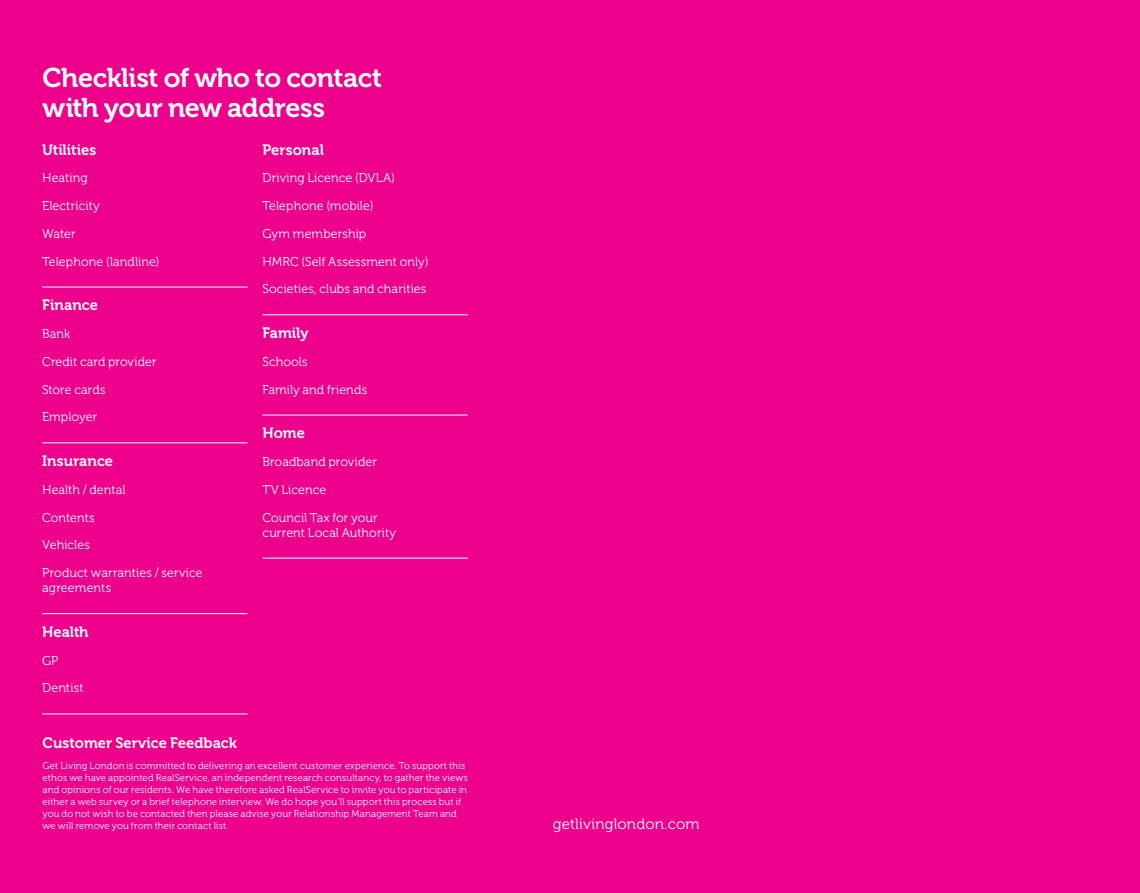
<style>
.page{position:relative;width:1140px;height:893px;background:#ec008c}
.page>*{position:absolute;margin:0;border:0;box-sizing:border-box;transform-origin:0 0}
.t1{font:27px/30px "Museo 700";letter-spacing:-.015em;color:#fff}
.t2{font:15px "Museo 700";color:#fff}
.t3{font:15px "Museo 300";letter-spacing:.01em;color:#fff}
.t4{font:12.75px/27.8px "Museo 300";letter-spacing:.01em;color:#fff}
.t5{font:9.75px/12px "Museo 300";letter-spacing:.015em;color:#fff}
</style>
<div class="page">
<hr style="left:42px;top:287px;width:206px;height:1px;background:#fff">
<hr style="left:42px;top:443px;width:206px;height:1px;background:#fff">
<hr style="left:42px;top:613px;width:206px;height:1px;background:#fff">
<hr style="left:42px;top:714px;width:206px;height:1px;background:#fff">
<hr style="left:262px;top:315px;width:206px;height:1px;background:#fff">
<hr style="left:262px;top:415px;width:206px;height:1px;background:#fff">
<hr style="left:262px;top:558px;width:206px;height:1px;background:#fff">
<h1 class="t1" style="left:43px;top:63px;width:341px">Checklist of who to contact with your new address</h1>
<h2 class="t2" style="left:42px;top:141px;width:56px">Utilities</h2>
<h3 class="t4" style="left:42px;top:164px;width:119px">Heating<br>Electricity<br>Water<br>Telephone (landline)</h3>
<h2 class="t2" style="left:42px;top:297px;width:57px">Finance</h2>
<h3 class="t4" style="left:42px;top:320px;width:116px">Bank<br>Credit card provider<br>Store cards<br>Employer</h3>
<h2 class="t2" style="left:42px;top:453px;width:72px">Insurance</h2>
<h3 class="t4" style="left:42px;top:476px;width:162px">Health / dental<br>Contents<br>Vehicles<br>Product warranties / service</h3>
<h3 class="t4" style="left:42px;top:574px;width:70px">agreements</h3>
<h2 class="t2" style="left:42px;top:623px;width:48px">Health</h2>
<h3 class="t4" style="left:42px;top:647px;width:43px">GP<br>Dentist</h3>
<h2 class="t2" style="left:262px;top:141px;width:63px">Personal</h2>
<h3 class="t4" style="left:262px;top:164px;width:167px">Driving Licence (DVLA)<br>Telephone (mobile)<br>Gym membership<br>HMRC (Self Assessment only)<br>Societies, clubs and charities</h3>
<h2 class="t2" style="left:262px;top:325px;width:48px">Family</h2>
<h3 class="t4" style="left:262px;top:348px;width:106px">Schools<br>Family and friends</h3>
<h2 class="t2" style="left:262px;top:425px;width:44px">Home</h2>
<h3 class="t4" style="left:262px;top:448px;width:117px">Broadband provider<br>TV Licence<br>Council Tax for your</h3>
<h3 class="t4" style="left:262px;top:519px;width:135px">current Local Authority</h3>
<h2 class="t2" style="left:43px;top:735px;width:196px">Customer Service Feedback</h2>
<p class="t5" style="left:43px;top:760px;width:427px">Get Living London is committed to delivering an excellent customer experience. To support this ethos we have appointed RealService, an independent research consultancy, to gather the views and opinions of our residents. We have therefore asked RealService to invite you to participate in either a web survey or a brief telephone interview. We do hope you’ll support this process but if you do not wish to be contacted then please advise your Relationship Management Team and we will remove you from their contact list.</p>
<h2 class="t3" style="left:553px;top:816px;width:148px">getlivinglondon.com</h2>
</div>
